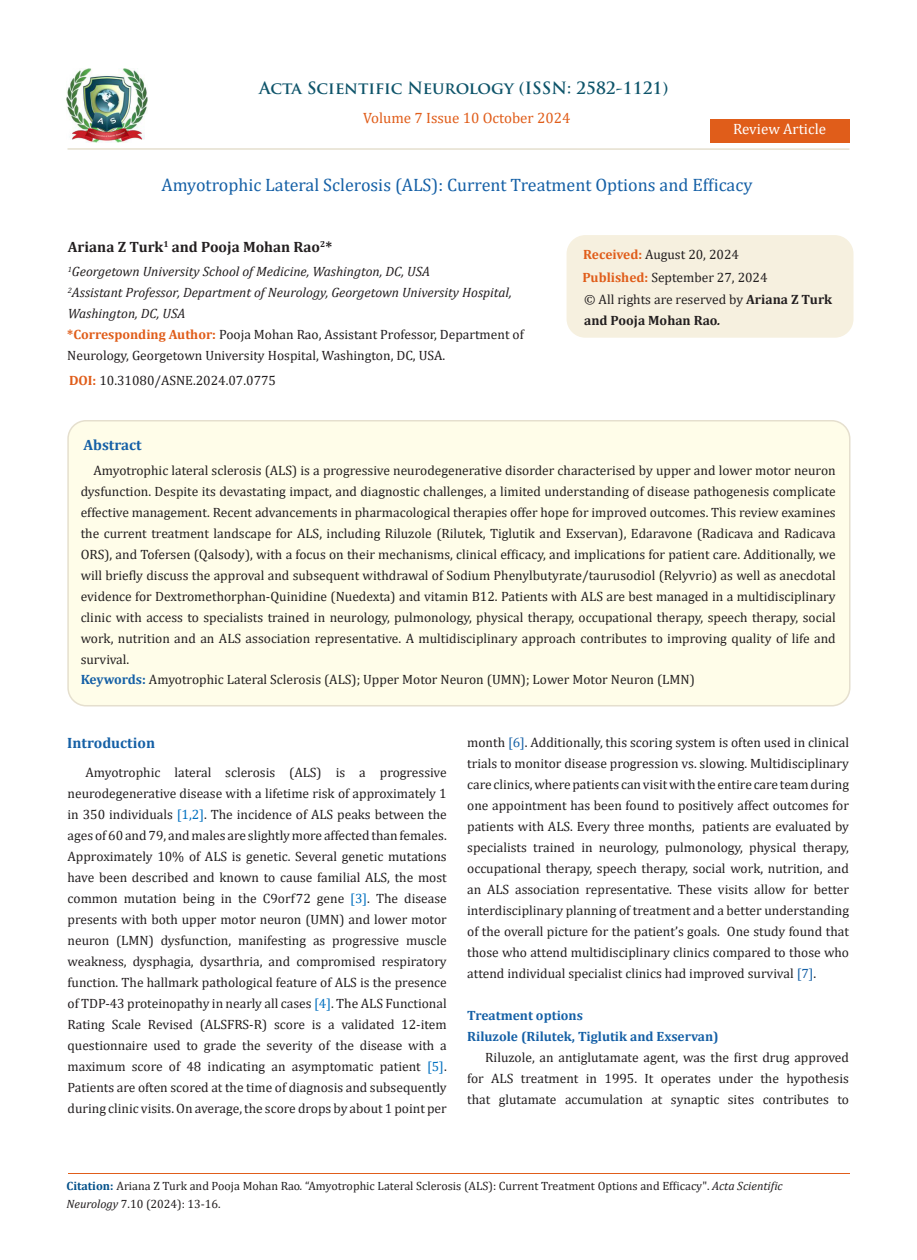
<style>
.page{position:relative;width:917px;height:1260px;background:#fff}
.page>*{position:absolute;margin:0;border:0;box-sizing:border-box;transform-origin:0 0}
.t1{font:18px "Cambria";color:#1560a6}
.t2{font:700 16.5px "Trajan Pro";color:#0e546a}
.t3{font:700 15px "Cambria";color:#231f20}
.t4{font:15px "Cambria";color:#e05d1a}
.t5{font:700 15px "Cambria";color:#1560a6}
.t6{font:15px "Cambria";color:#fff}
.t7{font:13.5px/21px "Cambria";color:#231f20;text-align:justify}
.t8{font:italic 13.5px/21px "Cambria";color:#231f20}
.Heading_1{font:700 13.5px "Cambria";color:#1560a6}
.t9{font:700 13.5px/21px "Cambria";color:#231f20}
.t10{font:12px "Cambria";color:#231f20}
.s1{font-weight:700;color:#e05d1a}
.s2{font-weight:400}
.s3{font-style:italic}
.s4{font-weight:700;color:#1560a6}
.s5{color:#0070c0}
.s6{color:#1560a6}
.s7{font-weight:700;color:#035089}
</style>
<div class="page">
<img style="left:67px;top:68px;width:80px;height:74px">
<div style="left:709px;top:119px;width:140px;height:23px;background:#e05d1a"></div>
<div style="left:567px;top:236px;width:285px;height:101px;background:#f6f0df;border-radius:18px"></div>
<div style="left:566px;top:235px;width:287px;height:103px;border:2px solid #f6f0df;border-radius:18px"></div>
<div style="left:68px;top:421px;width:781px;height:285px;background:#fffde9;border-radius:18px"></div>
<div style="left:67px;top:420px;width:783px;height:286px;border:2px solid #e5dfce;border-radius:18px"></div>
<hr style="left:68px;top:1174px;width:781px;height:1px;background:#e05d1a">
<hr style="left:67px;top:148px;width:782px;height:2px;background:#e5dfce">
<p class="t2" style="left:259px;top:77px;width:411px">Acta Scientific Neurology (ISSN: 2582-1121)</p>
<p class="t4" style="left:363px;top:109px;width:209px">Volume 7 Issue 10 October 2024</p>
<p class="t6" style="left:733px;top:120px;width:94px">Review Article</p>
<p class="t1" style="left:161px;top:174px;width:592px">Amyotrophic Lateral Sclerosis (ALS): Current Treatment Options and Efficacy</p>
<p class="t3" style="left:68px;top:236px;width:266px">Ariana Z Turk<sup>1</sup> and Pooja Mohan Rao<sup>2</sup>*</p>
<p class="t8" style="left:68px;top:261px;width:364px"><sup>1</sup>Georgetown University School of Medicine, Washington, DC, USA</p>
<p class="t8" style="left:68px;top:282px;width:445px"><sup>2</sup>Assistant Professor, Department of Neurology, Georgetown University Hospital,<br>Washington, DC, USA</p>
<p class="t7" style="left:67px;top:324px;width:458px"><span class="s1">*Corresponding Author:</span> Pooja Mohan Rao, Assistant Professor, Department of<br>Neurology, Georgetown University Hospital, Washington, DC, USA.</p>
<p class="t7" style="left:69px;top:370px;width:209px"><span class="s1">DOI:</span> 10.31080/ASNE.2024.07.0775</p>
<p class="t5" style="left:83px;top:435px;width:60px">Abstract</p>
<p class="t7" style="left:583px;top:244px;width:157px"><span class="s1">Received:</span> August 20, 2024</p>
<p class="t7" style="left:582px;top:267px;width:187px"><span class="s1">Published:</span> September 27, 2024</p>
<p class="t9" style="left:584px;top:288px;width:249px"><span class="s2">© All rights are reserved by</span> Ariana Z Turk and Pooja Mohan Rao<span class="s3">.</span></p>
<p class="t7" style="left:81px;top:460px;width:756px;text-indent:13px">Amyotrophic lateral sclerosis (ALS) is a progressive neurodegenerative disorder characterised by upper and lower motor neuron dysfunction. Despite its devastating impact, and diagnostic challenges, a limited understanding of disease pathogenesis complicate effective management. Recent advancements in pharmacological therapies offer hope for improved outcomes. This review examines the current treatment landscape for ALS, including Riluzole (Rilutek, Tiglutik and Exservan), Edaravone (Radicava and Radicava ORS), and Tofersen (Qalsody), with a focus on their mechanisms, clinical efficacy, and implications for patient care. Additionally, we will briefly discuss the approval and subsequent withdrawal of Sodium Phenylbutyrate/taurusodiol (Relyvrio) as well as anecdotal evidence for Dextromethorphan-Quinidine (Nuedexta) and vitamin B12. Patients with ALS are best managed in a multidisciplinary clinic with access to specialists trained in neurology, pulmonology, physical therapy, occupational therapy, speech therapy, social work, nutrition and an ALS association representative. A multidisciplinary approach contributes to improving quality of life and survival.</p>
<p class="t7" style="left:81px;top:669px;width:615px"><span class="s4">Keywords:</span> Amyotrophic Lateral Sclerosis (ALS); Upper Motor Neuron (UMN); Lower Motor Neuron (LMN)</p>
<p class="t5" style="left:67px;top:733px;width:89px">Introduction</p>
<p class="t7" style="left:68px;top:762px;width:381px;text-indent:18px">Amyotrophic lateral sclerosis (ALS) is a progressive neurodegenerative disease with a lifetime risk of approximately 1 in 350 individuals <span class="s5">[1,2]</span>. The incidence of ALS peaks between the ages of 60 and 79, and males are slightly more affected than females.<br>Approximately 10% of ALS is genetic. Several genetic mutations have been described and known to cause familial ALS, the most common mutation being in the C9orf72 gene <span class="s5">[3]</span>. The disease presents with both upper motor neuron (UMN) and lower motor neuron (LMN) dysfunction, manifesting as progressive muscle weakness, dysphagia, dysarthria, and compromised respiratory function. The hallmark pathological feature of ALS is the presence of TDP-43 proteinopathy in nearly all cases <span class="s5">[4]</span>. The ALS Functional Rating Scale Revised (ALSFRS-R) score is a validated 12-item questionnaire used to grade the severity of the disease with a maximum score of 48 indicating an asymptomatic patient <span class="s5">[5]</span>.<br>Patients are often scored at the time of diagnosis and subsequently during clinic visits. On average, the score drops by about 1 point per</p>
<p class="t7" style="left:467px;top:732px;width:383px">month <span class="s6">[6]</span>. Additionally, this scoring system is often used in clinical trials to monitor disease progression vs. slowing. Multidisciplinary care clinics, where patients can visit with the entire care team during one appointment has been found to positively affect outcomes for patients with ALS. Every three months, patients are evaluated by specialists trained in neurology, pulmonology, physical therapy, occupational therapy, speech therapy, social work, nutrition, and an ALS association representative. These visits allow for better interdisciplinary planning of treatment and a better understanding of the overall picture for the patient’s goals. One study found that those who attend multidisciplinary clinics compared to those who attend individual specialist clinics had improved survival <span class="s6">[7]</span>.</p>
<p class="Heading_1" style="left:467px;top:1006px;width:117px">Treatment options</p>
<p class="Heading_1" style="left:467px;top:1027px;width:253px">Riluzole (Rilutek, Tiglutik and Exservan)</p>
<p class="t7" style="left:467px;top:1047px;width:383px;text-indent:18px">Riluzole, an antiglutamate agent, was the first drug approved for ALS treatment in 1995. It operates under the hypothesis that glutamate accumulation at synaptic sites contributes to</p>
<p class="t10" style="left:66px;top:1179px;width:717px"><span class="s7">Citation:</span> Ariana Z Turk and Pooja Mohan Rao<span class="s3">.</span> “Amyotrophic Lateral Sclerosis (ALS): Current Treatment Options and Efficacy". <span class="s3">Acta Scientific</span></p>
<p class="t10" style="left:66px;top:1197px;width:156px"><span class="s3">Neurology</span> 7.10 (2024): 13-16.</p>
</div>
